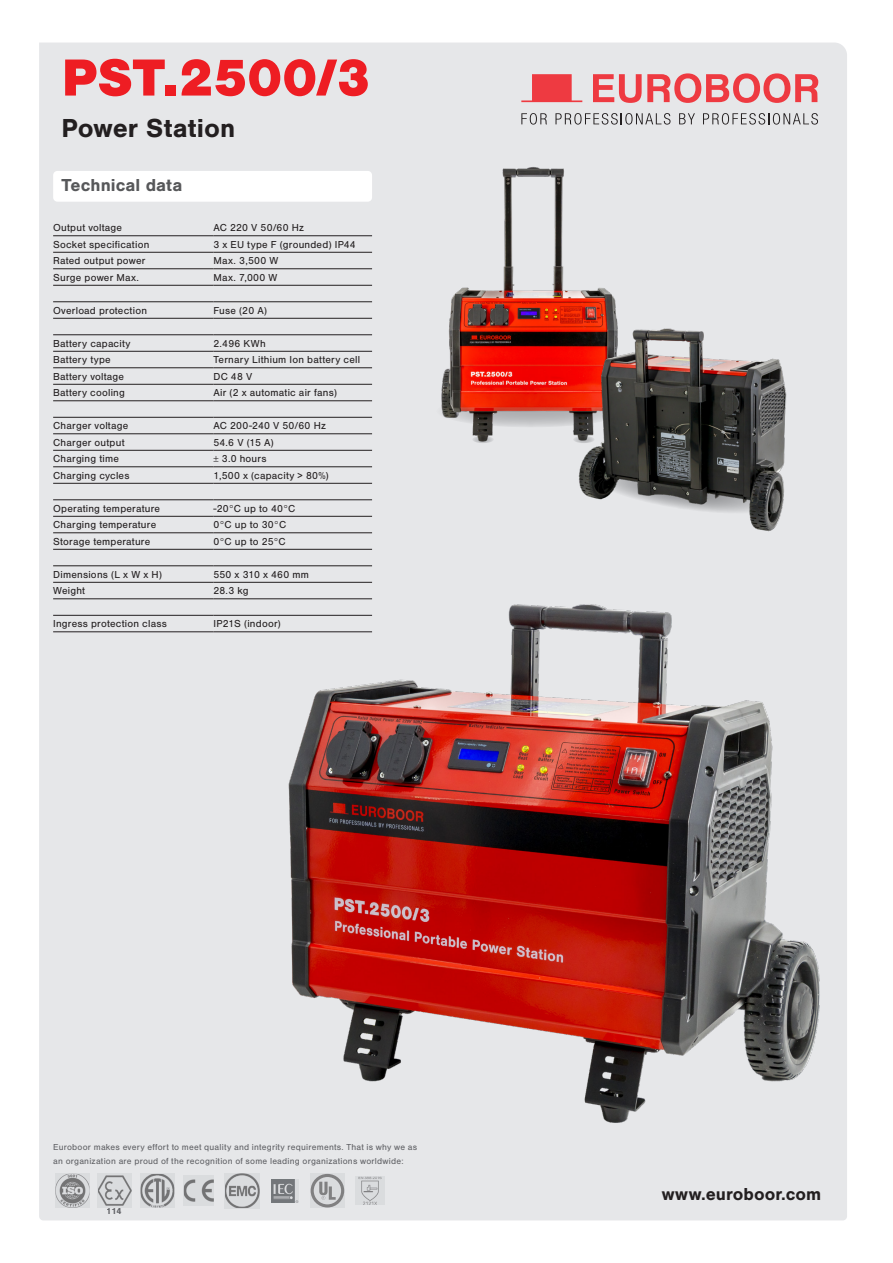
<style>
.page{position:relative;width:893px;height:1263px;background:#fff}
.page>*{position:absolute;margin:0;border:0;box-sizing:border-box;transform-origin:0 0}
.t1{font:900 54px "Nimbus San";letter-spacing:-.005em;color:#ee1d23}
.t2{font:700 27px "Nimbus San";color:#231f20}
.t3{font:700 18px "Nimbus San";color:#231f20}
.t4{font:700 18px "Nimbus San";color:#57585a}
.t5{font:10.5px/16.5px "Nimbus San";letter-spacing:.02em;color:#231f20}
.t6{font:9px/13.5px "Nimbus San";letter-spacing:.025em;color:#6c6d70}
.t7{font:700 9px "Nimbus San";color:#6c6d70}
</style>
<div class="page">
<div style="left:39px;top:43px;width:808px;height:1177px;background:#e6e7e9"></div>
<svg style="left:593px;top:73px;width:225px;height:30px;background:#e99398"></svg>
<svg style="left:521px;top:113px;width:26px;height:12px"></svg>
<svg style="left:555px;top:113px;width:115px;height:12px"></svg>
<svg style="left:679px;top:113px;width:16px;height:11px"></svg>
<svg style="left:703px;top:113px;width:115px;height:12px"></svg>
<svg style="left:521px;top:74px;width:61px;height:28px;background:#eb7479"></svg>
<img style="left:250px;top:562px;width:590px;height:591px">
<img style="left:415px;top:161px;width:259px;height:289px">
<img style="left:565px;top:311px;width:232px;height:233px">
<svg style="left:472px;top:436px;width:22px;height:7px"></svg>
<svg style="left:573px;top:436px;width:22px;height:7px"></svg>
<img style="left:55px;top:1174px;width:34px;height:34px">
<img style="left:98px;top:1174px;width:34px;height:33px">
<img style="left:141px;top:1174px;width:33px;height:34px">
<img style="left:184px;top:1176px;width:30px;height:30px">
<img style="left:225px;top:1173px;width:35px;height:35px">
<img style="left:271px;top:1179px;width:27px;height:23px">
<svg style="left:311px;top:1174px;width:33px;height:33px"></svg>
<img style="left:356px;top:1177px;width:28px;height:28px">
<div style="left:53px;top:171px;width:319px;height:31px;background:#fff;border-radius:4px"></div>
<hr style="left:53px;top:235px;width:160px;height:1px;background:#231f20">
<hr style="left:53px;top:252px;width:160px;height:1px;background:#231f20">
<hr style="left:53px;top:268px;width:160px;height:1px;background:#231f20">
<hr style="left:53px;top:285px;width:160px;height:1px;background:#231f20">
<hr style="left:53px;top:301px;width:160px;height:1px;background:#231f20">
<hr style="left:53px;top:318px;width:160px;height:1px;background:#231f20">
<hr style="left:53px;top:334px;width:160px;height:1px;background:#231f20">
<hr style="left:53px;top:351px;width:160px;height:1px;background:#231f20">
<hr style="left:53px;top:367px;width:160px;height:1px;background:#231f20">
<hr style="left:53px;top:384px;width:160px;height:1px;background:#231f20">
<hr style="left:53px;top:400px;width:160px;height:1px;background:#231f20">
<hr style="left:53px;top:417px;width:160px;height:1px;background:#231f20">
<hr style="left:53px;top:433px;width:160px;height:1px;background:#231f20">
<hr style="left:53px;top:450px;width:160px;height:1px;background:#231f20">
<hr style="left:53px;top:466px;width:160px;height:1px;background:#231f20">
<hr style="left:53px;top:483px;width:160px;height:1px;background:#231f20">
<hr style="left:53px;top:499px;width:160px;height:1px;background:#231f20">
<hr style="left:53px;top:516px;width:160px;height:1px;background:#231f20">
<hr style="left:53px;top:532px;width:160px;height:1px;background:#231f20">
<hr style="left:53px;top:549px;width:160px;height:1px;background:#231f20">
<hr style="left:53px;top:565px;width:160px;height:1px;background:#231f20">
<hr style="left:53px;top:582px;width:160px;height:1px;background:#231f20">
<hr style="left:53px;top:598px;width:160px;height:1px;background:#231f20">
<hr style="left:53px;top:615px;width:160px;height:1px;background:#231f20">
<hr style="left:53px;top:631px;width:160px;height:1px;background:#231f20">
<hr style="left:213px;top:235px;width:159px;height:1px;background:#231f20">
<hr style="left:213px;top:252px;width:159px;height:1px;background:#231f20">
<hr style="left:213px;top:268px;width:159px;height:1px;background:#231f20">
<hr style="left:213px;top:285px;width:159px;height:1px;background:#231f20">
<hr style="left:213px;top:301px;width:159px;height:1px;background:#231f20">
<hr style="left:213px;top:318px;width:159px;height:1px;background:#231f20">
<hr style="left:213px;top:334px;width:159px;height:1px;background:#231f20">
<hr style="left:213px;top:351px;width:159px;height:1px;background:#231f20">
<hr style="left:213px;top:367px;width:159px;height:1px;background:#231f20">
<hr style="left:213px;top:384px;width:159px;height:1px;background:#231f20">
<hr style="left:213px;top:400px;width:159px;height:1px;background:#231f20">
<hr style="left:213px;top:417px;width:159px;height:1px;background:#231f20">
<hr style="left:213px;top:433px;width:159px;height:1px;background:#231f20">
<hr style="left:213px;top:450px;width:159px;height:1px;background:#231f20">
<hr style="left:213px;top:466px;width:159px;height:1px;background:#231f20">
<hr style="left:213px;top:483px;width:159px;height:1px;background:#231f20">
<hr style="left:213px;top:499px;width:159px;height:1px;background:#231f20">
<hr style="left:213px;top:516px;width:159px;height:1px;background:#231f20">
<hr style="left:213px;top:532px;width:159px;height:1px;background:#231f20">
<hr style="left:213px;top:549px;width:159px;height:1px;background:#231f20">
<hr style="left:213px;top:565px;width:159px;height:1px;background:#231f20">
<hr style="left:213px;top:582px;width:159px;height:1px;background:#231f20">
<hr style="left:213px;top:598px;width:159px;height:1px;background:#231f20">
<hr style="left:213px;top:615px;width:159px;height:1px;background:#231f20">
<hr style="left:213px;top:631px;width:159px;height:1px;background:#231f20">
<p class="t1" style="left:62px;top:47px;width:311px">PST.2500/3</p>
<p class="t2" style="left:62px;top:113px;width:175px">Power Station</p>
<p class="t4" style="left:62px;top:175px;width:122px">Technical data</p>
<p class="t5" style="left:53px;top:220px;width:98px">Output voltage<br>Socket specification<br>Rated output power<br>Surge power Max.</p>
<p class="t5" style="left:53px;top:302px;width:95px">Overload protection</p>
<p class="t5" style="left:53px;top:335px;width:79px">Battery capacity<br>Battery type<br>Battery voltage<br>Battery cooling</p>
<p class="t5" style="left:53px;top:418px;width:78px">Charger voltage<br>Charger output<br>Charging time<br>Charging cycles</p>
<p class="t5" style="left:53px;top:500px;width:108px">Operating temperature<br>Charging temperature<br>Storage temperature</p>
<p class="t5" style="left:53px;top:566px;width:110px">Dimensions (L x W x H)<br>Weight</p>
<p class="t5" style="left:53px;top:616px;width:115px">Ingress protection class</p>
<p class="t5" style="left:213px;top:220px;width:144px">AC 220 V 50/60 Hz<br>3 x EU type F (grounded) IP44<br>Max. 3,500 W<br>Max. 7,000 W</p>
<p class="t5" style="left:213px;top:302px;width:55px">Fuse (20 A)</p>
<p class="t5" style="left:213px;top:335px;width:148px">2.496 KWh<br>Ternary Lithium Ion battery cell<br>DC 48 V<br>Air (2 x automatic air fans)</p>
<p class="t5" style="left:213px;top:418px;width:117px">AC 200-240 V 50/60 Hz<br>54.6 V (15 A)<br>± 3.0 hours<br>1,500 x (capacity &gt; 80%)</p>
<p class="t5" style="left:213px;top:500px;width:83px">-20°C up to 40°C<br>0°C up to 30°C<br>0°C up to 25°C</p>
<p class="t5" style="left:213px;top:566px;width:97px">550 x 310 x 460 mm<br>28.3 kg</p>
<p class="t5" style="left:213px;top:616px;width:69px">IP21S (indoor)</p>
<p class="t6" style="left:53px;top:1140px;width:366px">Euroboor makes every effort to meet quality and integrity requirements. That is why we as an organization are proud of the recognition of some leading organizations worldwide:</p>
<p class="t7" style="left:107px;top:1206px;width:16px">114</p>
<p class="t3" style="left:662px;top:1184px;width:161px">www.euroboor.com</p>
</div>
